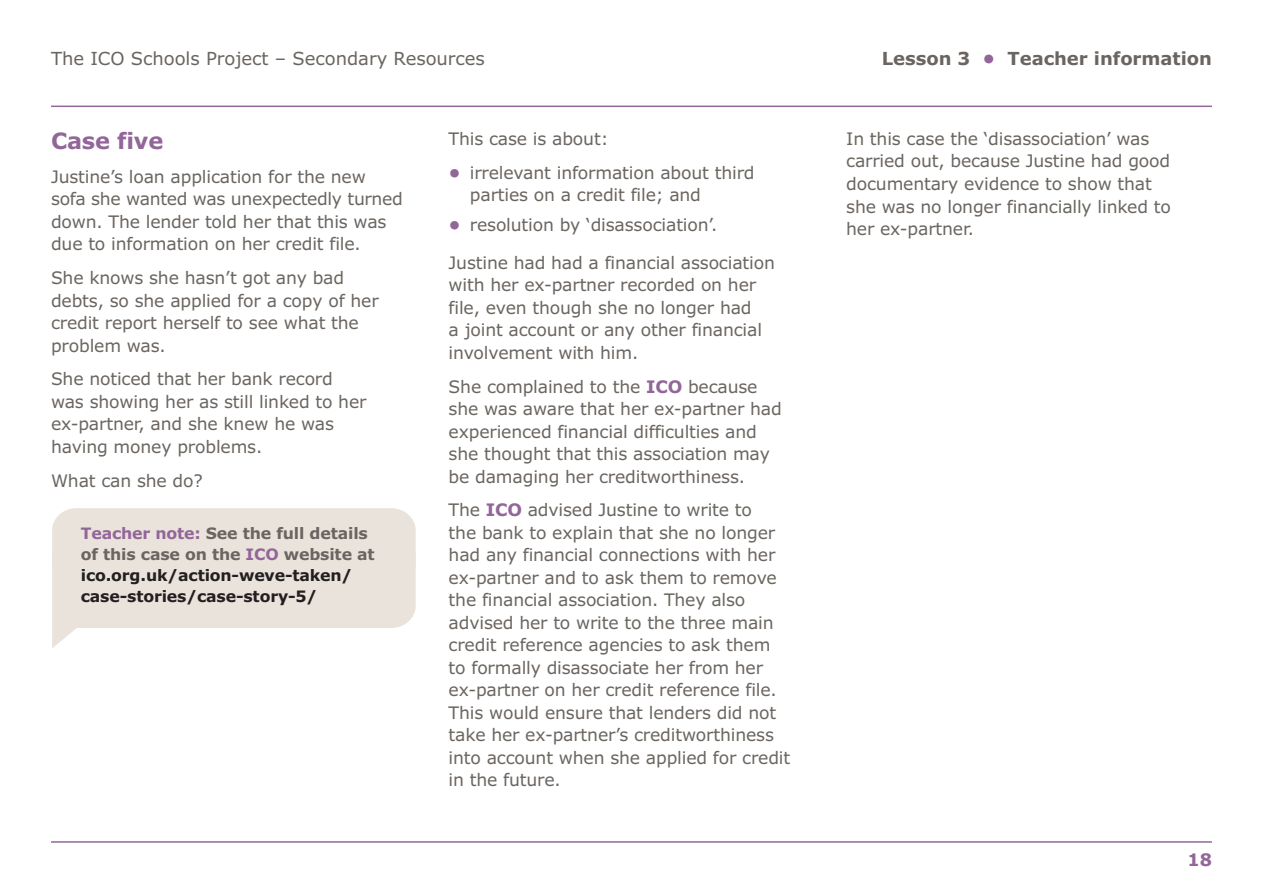
<style>
.page{position:relative;width:1263px;height:893px;background:#fff}
.page>*{position:absolute;margin:0;border:0;box-sizing:border-box;transform-origin:0 0}
.t1{font:700 22.5px "Verdana";letter-spacing:-.01em;color:#93669a}
.t2{font:18px "Verdana";color:#6a6560}
.t3{font:700 18px "Verdana";letter-spacing:-.005em;color:#6a6560}
.t4{font:17.25px/22.5px "Verdana";letter-spacing:-.01em;color:#6a6560}
.t5{font:700 17.25px "Verdana";color:#93669a}
.t6{font:700 15.75px/21px "Verdana";letter-spacing:-.01em;color:#231f20}
.s1{color:#93669a}
.s2{color:#6a6560}
.s3{font-weight:700;color:#93669a}
</style>
<div class="page">
<hr style="left:51px;top:106px;width:1161px;height:1px;background:#93669a">
<hr style="left:51px;top:841px;width:1161px;height:2px;background:#93669a">
<svg style="left:52px;top:508px;width:364px;height:140px;background:#ece7e0"></svg>
<p class="t2" style="left:51px;top:51px;width:435px">The ICO Schools Project – Secondary Resources</p>
<p class="t3" style="left:882px;top:51px;width:332px">Lesson 3 <span class="s1">•</span> Teacher information</p>
<h1 class="t1" style="left:51px;top:132px;width:114px">Case five</h1>
<p class="t4" style="left:51px;top:167px;width:353px">Justine’s loan application for the new sofa she wanted was unexpectedly turned down. The lender told her that this was due to information on her credit file.</p>
<p class="t4" style="left:51px;top:268px;width:329px">She knows she hasn’t got any bad debts, so she applied for a copy of her credit report herself to see what the problem was.</p>
<p class="t4" style="left:51px;top:369px;width:317px">She noticed that her bank record was showing her as still linked to her ex-partner, and she knew he was having money problems.</p>
<p class="t4" style="left:51px;top:470px;width:153px">What can she do?</p>
<p class="t6" style="left:81px;top:524px;width:295px"><span class="s1">Teacher note:</span> <span class="s2">See the full details of this case on the</span> <span class="s1">ICO</span> <span class="s2">website at </span>ico.org.uk/action-weve-taken/ case-stories/case-story-5/</p>
<p class="t4" style="left:449px;top:129px;width:161px">This case is about:</p>
<p class="t4" style="left:470px;top:163px;width:286px;text-indent:-21px"><span class="s3">•</span> irrelevant information about third parties on a credit file; and</p>
<p class="t4" style="left:449px;top:208px;width:328px;line-height:37.5px"><span class="s3">•</span> resolution by ‘disassociation’.<br>Justine had had a financial association</p>
<p class="t4" style="left:449px;top:275px;width:315px">with her ex-partner recorded on her file, even though she no longer had a joint account or any other financial involvement with him.</p>
<p class="t4" style="left:449px;top:376px;width:335px">She complained to the <span class="s3">ICO</span> because she was aware that her ex-partner had experienced financial difficulties and she thought that this association may be damaging her creditworthiness.</p>
<p class="t4" style="left:449px;top:500px;width:343px">The <span class="s3">ICO</span> advised Justine to write to<br>the bank to explain that she no longer had any financial connections with her ex-partner and to ask them to remove the financial association. They also advised her to write to the three main credit reference agencies to ask them to formally disassociate her from her ex-partner on her credit reference file.<br>This would ensure that lenders did not take her ex-partner’s creditworthiness into account when she applied for credit in the future.</p>
<p class="t4" style="left:846px;top:129px;width:326px">In this case the ‘disassociation’ was carried out, because Justine had good documentary evidence to show that she was no longer financially linked to her ex-partner.</p>
<p class="t5" style="left:1187px;top:853px;width:26px">18</p>
</div>
